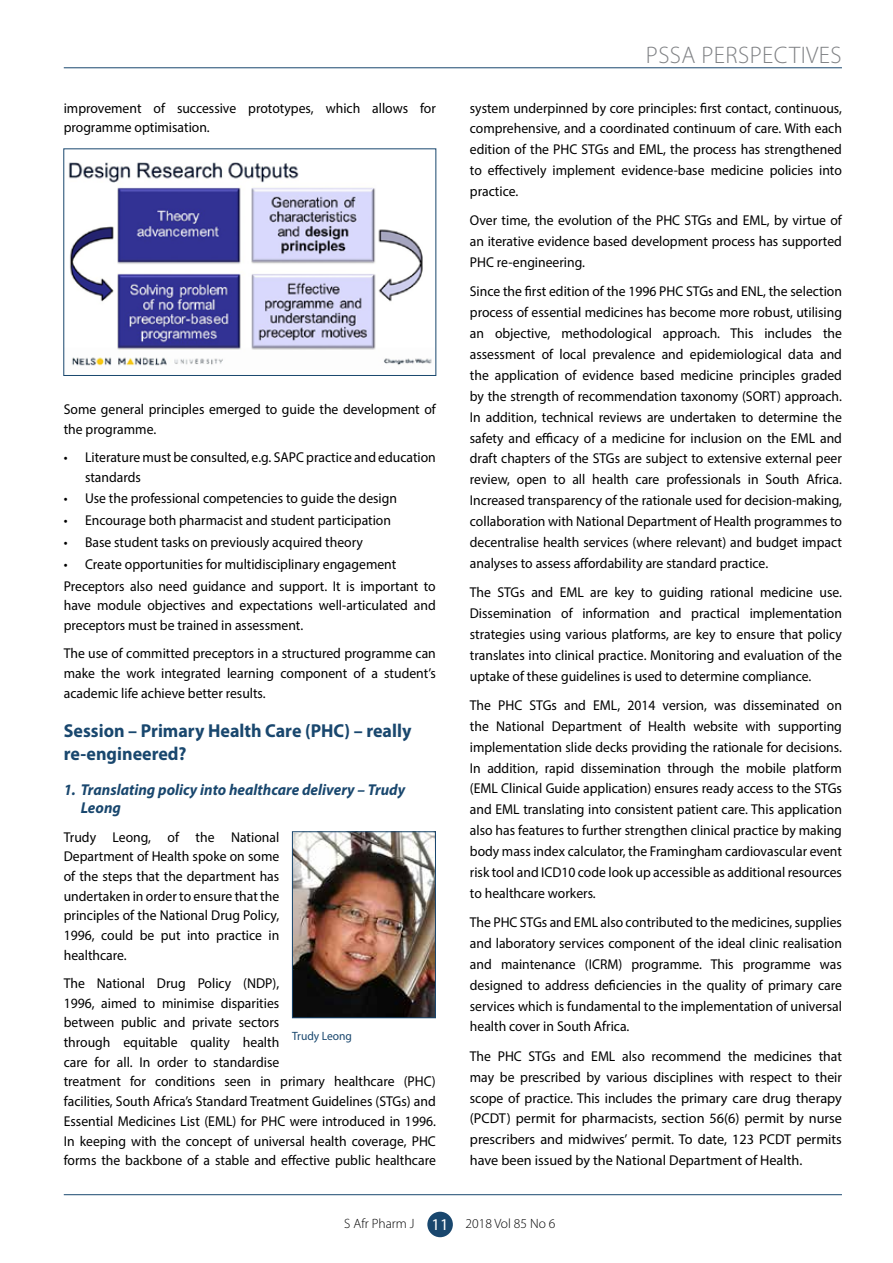
<style>
.page{position:relative;width:893px;height:1263px;background:#fff}
.page>*{position:absolute;margin:0;border:0;box-sizing:border-box;transform-origin:0 0}
.t1{font:300 24px "Myriad Pro";letter-spacing:.02em;color:#808285}
.t2{font:700 18.75px/22.6px "Myriad Pro";color:#19476e;scale:.96 1}
.t3{font:italic 700 15.75px/18.1px "Myriad Pro";color:#19476e;scale:.96 1}
.t4{font:14.25px/20.9px "Myriad Pro";color:#000;text-align:justify;scale:.96 1}
.t5{font:300 13.5px "Myriad Pro";color:#000}
.t6{font:12px "Myriad Pro";color:#19476e;scale:.96 1}
.s1{font-weight:400;font-size:16.5px;color:#fff}
</style>
<div class="page">
<hr style="left:64px;top:1194px;width:778px;height:1px;background:#19476e">
<div style="left:427px;top:1212px;width:26px;height:25px;background:#19476e;border-radius:50%"></div>
<hr style="left:64px;top:67px;width:778px;height:1px;background:#19476e">
<img style="left:69px;top:162px;width:363px;height:204px">
<div style="left:63px;top:148px;width:373px;height:228px;border:1px solid #19476e"></div>
<img style="left:294px;top:833px;width:140px;height:183px">
<div style="left:292px;top:831px;width:144px;height:187px;border:1px solid #19476e"></div>
<p class="t4" style="left:64px;top:98px;width:389px;line-height:19.6px">improvement of successive prototypes, which allows for programme optimisation.</p>
<p class="t4" style="left:64px;top:399px;width:389px;line-height:19.6px">Some general principles emerged to guide the development of the programme.</p>
<p class="t4" style="left:85px;top:447px;width:367px;line-height:19.6px;text-indent:-21px">• Literature must be consulted, e.g. SAPC practice and education standards</p>
<p class="t4" style="left:64px;top:488px;width:349px">• Use the professional competencies to guide the design</p>
<p class="t4" style="left:64px;top:510px;width:342px">• Encourage both pharmacist and student participation</p>
<p class="t4" style="left:64px;top:531px;width:313px">• Base student tasks on previously acquired theory</p>
<p class="t4" style="left:64px;top:553px;width:389px;line-height:21.8px">• Create opportunities for multidisciplinary engagement<br>Preceptors also need guidance and support. It is important to</p>
<p class="t4" style="left:64px;top:595px;width:389px;line-height:19.6px">have module objectives and expectations well-articulated and preceptors must be trained in assessment.</p>
<p class="t4" style="left:64px;top:643px;width:389px;line-height:19.6px">The use of committed preceptors in a structured programme can make the work integrated learning component of a student’s academic life achieve better results.</p>
<h2 class="t2" style="left:64px;top:719px;width:364px">Session – Primary Health Care (PHC) – really re-engineered?</h2>
<p class="t3" style="left:81px;top:780px;width:339px;text-indent:-17px">1. Translating policy into healthcare delivery – Trudy<br>Leong</p>
<p class="t4" style="left:64px;top:827px;width:226px;line-height:19.6px">Trudy Leong, of the National Department of Health spoke on some of the steps that the department has undertaken in order to ensure that the principles of the National Drug Policy, 1996, could be put into practice in healthcare.</p>
<p class="t4" style="left:64px;top:973px;width:389px;line-height:19.6px;text-align:left">The National Drug Policy (NDP),<br>1996, aimed to minimise disparities<br>between public and private sectors<br>through equitable quality health<br>care for all. In order to standardise<br>treatment for conditions seen in primary healthcare (PHC) facilities, South Africa’s Standard Treatment Guidelines (STGs) and Essential Medicines List (EML) for PHC were introduced in 1996.<br>In keeping with the concept of universal health coverage, PHC forms the backbone of a stable and effective public healthcare</p>
<p class="t6" style="left:292px;top:1028px;width:64px">Trudy Leong</p>
<h1 class="t1" style="left:646px;top:41px;width:197px">PSSA PERSPECTIVES</h1>
<p class="t4" style="left:470px;top:97px;width:389px">system underpinned by core principles: first contact, continuous, comprehensive, and a coordinated continuum of care. With each edition of the PHC STGs and EML, the process has strengthened to effectively implement evidence-base medicine policies into practice.</p>
<p class="t4" style="left:470px;top:210px;width:389px">Over time, the evolution of the PHC STGs and EML, by virtue of an iterative evidence based development process has supported PHC re-engineering.</p>
<p class="t4" style="left:470px;top:281px;width:389px">Since the first edition of the 1996 PHC STGs and ENL, the selection process of essential medicines has become more robust, utilising an objective, methodological approach. This includes the assessment of local prevalence and epidemiological data and the application of evidence based medicine principles graded by the strength of recommendation taxonomy (SORT) approach.<br>In addition, technical reviews are undertaken to determine the safety and efficacy of a medicine for inclusion on the EML and draft chapters of the STGs are subject to extensive external peer review, open to all health care professionals in South Africa.<br>Increased transparency of the rationale used for decision-making, collaboration with National Department of Health programmes to decentralise health services (where relevant) and budget impact analyses to assess affordability are standard practice.</p>
<p class="t4" style="left:470px;top:582px;width:389px">The STGs and EML are key to guiding rational medicine use.<br>Dissemination of information and practical implementation strategies using various platforms, are key to ensure that policy translates into clinical practice. Monitoring and evaluation of the uptake of these guidelines is used to determine compliance.</p>
<p class="t4" style="left:470px;top:694px;width:389px">The PHC STGs and EML, 2014 version, was disseminated on the National Department of Health website with supporting implementation slide decks providing the rationale for decisions.<br>In addition, rapid dissemination through the mobile platform (EML Clinical Guide application) ensures ready access to the STGs and EML translating into consistent patient care. This application also has features to further strengthen clinical practice by making body mass index calculator, the Framingham cardiovascular event risk tool and ICD10 code look up accessible as additional resources to healthcare workers.</p>
<p class="t4" style="left:470px;top:912px;width:389px">The PHC STGs and EML also contributed to the medicines, supplies and laboratory services component of the ideal clinic realisation and maintenance (ICRM) programme. This programme was designed to address deficiencies in the quality of primary care services which is fundamental to the implementation of universal health cover in South Africa.</p>
<p class="t4" style="left:470px;top:1045px;width:389px">The PHC STGs and EML also recommend the medicines that may be prescribed by various disciplines with respect to their scope of practice. This includes the primary care drug therapy (PCDT) permit for pharmacists, section 56(6) permit by nurse prescribers and midwives’ permit. To date, 123 PCDT permits have been issued by the National Department of Health.</p>
<p class="t5" style="left:344px;top:1215px;width:213px">S Afr Pharm J <span class="s1">11</span> 2018 Vol 85 No 6</p>
</div>
